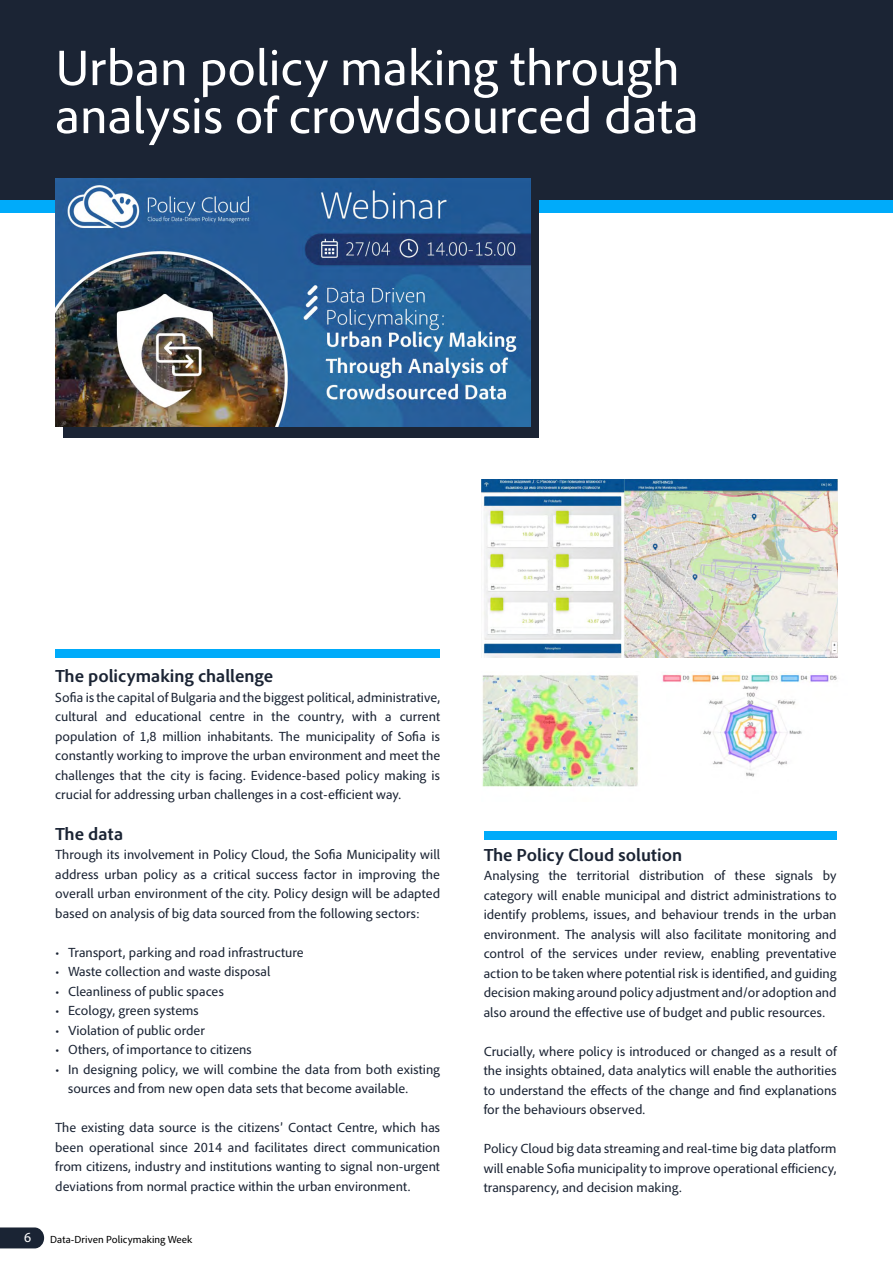
<style>
.page{position:relative;width:893px;height:1263px;background:#fff}
.page>*{position:absolute;margin:0;border:0;box-sizing:border-box;transform-origin:0 0}
.t1{font:51px/48px "Adobe Clean";color:#fff}
.t2{font:700 18px "Adobe Clean";color:#1b2434}
.t3{font:13.5px/19.5px "Adobe Clean";color:#1b2434;text-align:justify}
.t4{font:13.5px "Adobe Clean";color:#fff}
.t5{font:10.5px "Adobe Clean";color:#000}
</style>
<div class="page">
<svg style="left:0;top:1227px;width:44px;height:21px"></svg>
<div style="left:0;top:0;width:893px;height:213px;background:#00abfa"></div>
<div style="left:0;top:0;width:893px;height:200px;background:#1b2434"></div>
<div style="left:64px;top:170px;width:475px;height:268px;background:#1b2434"></div>
<img style="left:55px;top:179px;width:475px;height:248px">
<div style="left:55px;top:648px;width:385px;height:9px;background:#00abfa"></div>
<img style="left:482px;top:479px;width:356px;height:178px">
<img style="left:482px;top:671px;width:355px;height:116px">
<div style="left:484px;top:831px;width:353px;height:9px;background:#00abfa"></div>
<h1 class="t1" style="left:55px;top:43px;width:645px">Urban policy making through analysis of crowdsourced data</h1>
<h2 class="t2" style="left:55px;top:664px;width:219px">The policymaking challenge</h2>
<p class="t3" style="left:55px;top:687px;width:386px">Sofia is the capital of Bulgaria and the biggest political, administrative, cultural and educational centre in the country, with a current population of 1,8 million inhabitants. The municipality of Sofia is constantly working to improve the urban environment and meet the challenges that the city is facing. Evidence-based policy making is crucial for addressing urban challenges in a cost-efficient way.</p>
<h2 class="t2" style="left:55px;top:822px;width:69px">The data</h2>
<p class="t3" style="left:55px;top:844px;width:386px">Through its involvement in Policy Cloud, the Sofia Municipality will address urban policy as a critical success factor in improving the overall urban environment of the city. Policy design will be adapted based on analysis of big data sourced from the following sectors:</p>
<p class="t3" style="left:55px;top:942px;width:250px">• Transport, parking and road infrastructure</p>
<p class="t3" style="left:55px;top:961px;width:217px">• Waste collection and waste disposal</p>
<p class="t3" style="left:55px;top:981px;width:170px">• Cleanliness of public spaces</p>
<p class="t3" style="left:55px;top:1000px;width:145px">• Ecology, green systems</p>
<p class="t3" style="left:55px;top:1020px;width:151px">• Violation of public order</p>
<p class="t3" style="left:55px;top:1039px;width:198px">• Others, of importance to citizens</p>
<p class="t3" style="left:68px;top:1059px;width:374px;text-indent:-13px">• In designing policy, we will combine the data from both existing sources and from new open data sets that become available.</p>
<p class="t3" style="left:55px;top:1117px;width:386px">The existing data source is the citizens’ Contact Centre, which has been operational since 2014 and facilitates direct communication from citizens, industry and institutions wanting to signal non-urgent deviations from normal practice within the urban environment.</p>
<p class="t4" style="left:24px;top:1229px;width:9px">6</p>
<p class="t5" style="left:50px;top:1233px;width:144px">Data-Driven Policymaking Week</p>
<h2 class="t2" style="left:484px;top:843px;width:200px">The Policy Cloud solution</h2>
<p class="t3" style="left:484px;top:866px;width:354px">Analysing the territorial distribution of these signals by category will enable municipal and district administrations to identify problems, issues, and behaviour trends in the urban environment. The analysis will also facilitate monitoring and control of the services under review, enabling preventative action to be taken where potential risk is identified, and guiding decision making around policy adjustment and/or adoption and also around the effective use of budget and public resources.</p>
<p class="t3" style="left:484px;top:1041px;width:354px">Crucially, where policy is introduced or changed as a result of the insights obtained, data analytics will enable the authorities to understand the effects of the change and find explanations for the behaviours observed.</p>
<p class="t3" style="left:484px;top:1139px;width:354px">Policy Cloud big data streaming and real-time big data platform will enable Sofia municipality to improve operational efficiency, transparency, and decision making.</p>
</div>
